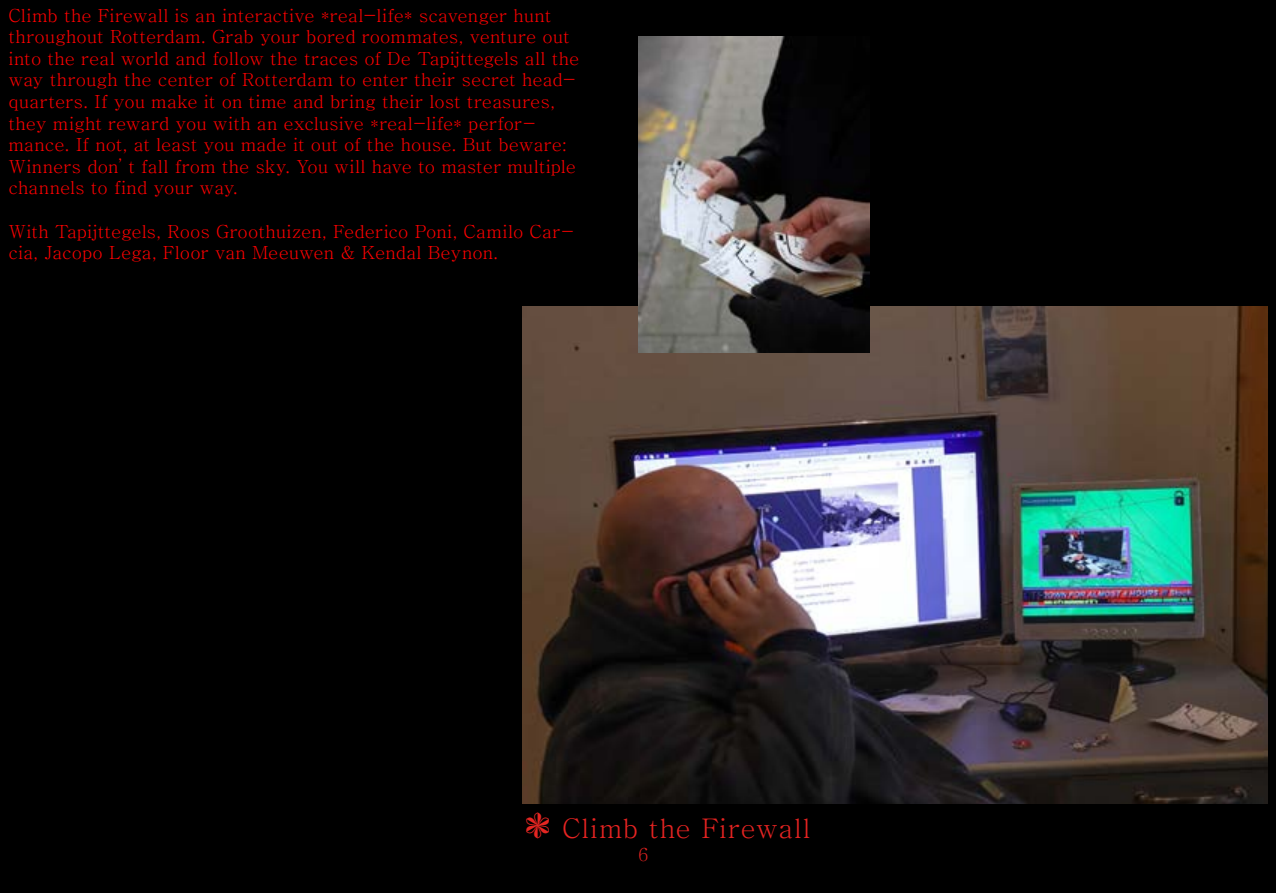
<style>
.page{position:relative;width:1276px;height:893px;background:#000}
.page>*{position:absolute;margin:0;border:0;box-sizing:border-box;transform-origin:0 0}
.t1{font:500 27px "Adobe Myungjo Std";letter-spacing:.01em;color:#e52321}
.t2{font:500 18px/21.6px "Adobe Myungjo Std";letter-spacing:-.01em;color:#f00}
.t3{font:500 18px "Adobe Myungjo Std";color:#e52321}
.s1{color:#e52622}
</style>
<div class="page">
<img style="left:522px;top:307px;width:745px;height:497px">
<img style="left:638px;top:37px;width:232px;height:315px">
<p class="t2" style="left:9px;top:4px;width:572px">Climb the Firewall is an interactive *real-life* scavenger hunt throughout Rotterdam. Grab your bored roommates, venture out into the real world and follow the traces of De Tapijttegels all the way through the center of Rotterdam to enter their secret head&shy;quarters. If you make it on time and bring their lost treasures, they might reward you with an exclusive *real-life* perfor&shy;mance. If not, at least you made it out of the house. But beware:<br>Winners don’t fall from the sky. You will have to master multiple channels to find your way.</p>
<p class="t2" style="left:9px;top:220px;width:568px">With Tapijttegels, Roos Groothuizen, Federico Poni, Camilo Car&shy;cia, Jacopo Lega, Floor van Meeuwen &amp; Kendal Beynon.</p>
<h1 class="t1" style="left:522px;top:814px;width:290px"><span class="s1">❃</span> Climb the Firewall</h1>
<p class="t3" style="left:638px;top:845px;width:13px">6</p>
</div>
